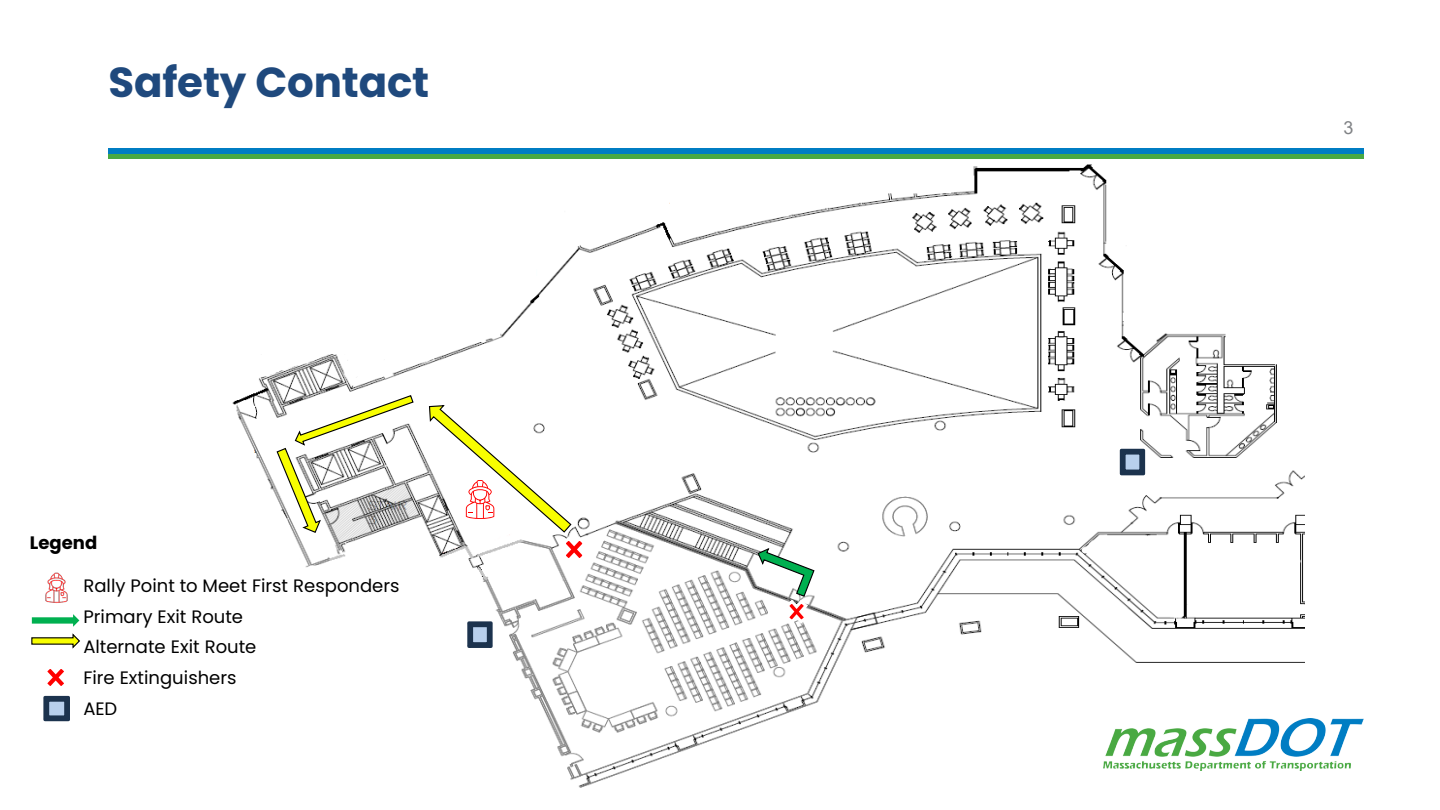
<style>
.page{position:relative;width:1440px;height:810px;background:#fff}
.page>*{position:absolute;margin:0;border:0;box-sizing:border-box;transform-origin:0 0}
.t1{font:700 42px "Poppins";letter-spacing:-.005em;color:#1f497d}
.t2{font:18px/30.6px "Poppins";color:#000}
.t3{font:700 18px "Poppins";letter-spacing:.005em;color:#000}
.t4{font:18px "Arial";color:#808285}
</style>
<div class="page">
<div style="left:108px;top:154px;width:1256px;height:5px;background:#49a942"></div>
<div style="left:108px;top:148px;width:1256px;height:6px;background:#007dc3"></div>
<img style="left:45px;top:572px;width:23px;height:31px">
<svg style="left:31px;top:614px;width:49px;height:35px"></svg>
<svg style="left:43px;top:669px;width:27px;height:53px"></svg>
<img style="left:232px;top:164px;width:1072px;height:624px">
<img style="left:1104px;top:719px;width:259px;height:52px">
<svg style="left:276px;top:394px;width:138px;height:140px"></svg>
<svg style="left:428px;top:404px;width:161px;height:161px"></svg>
<svg style="left:757px;top:547px;width:58px;height:79px"></svg>
<svg style="left:1117px;top:446px;width:31px;height:32px"></svg>
<svg style="left:465px;top:619px;width:30px;height:32px"></svg>
<h2 class="t1" style="left:109px;top:58px;width:322px">Safety Contact</h2>
<p class="t3" style="left:30px;top:532px;width:69px">Legend</p>
<p class="t2" style="left:83px;top:571px;width:318px">Rally Point to Meet First Responders<br>Primary Exit Route<br>Alternate Exit Route<br>Fire Extinguishers<br>AED</p>
<p class="t4" style="left:1344px;top:116px;width:12px">3</p>
</div>
